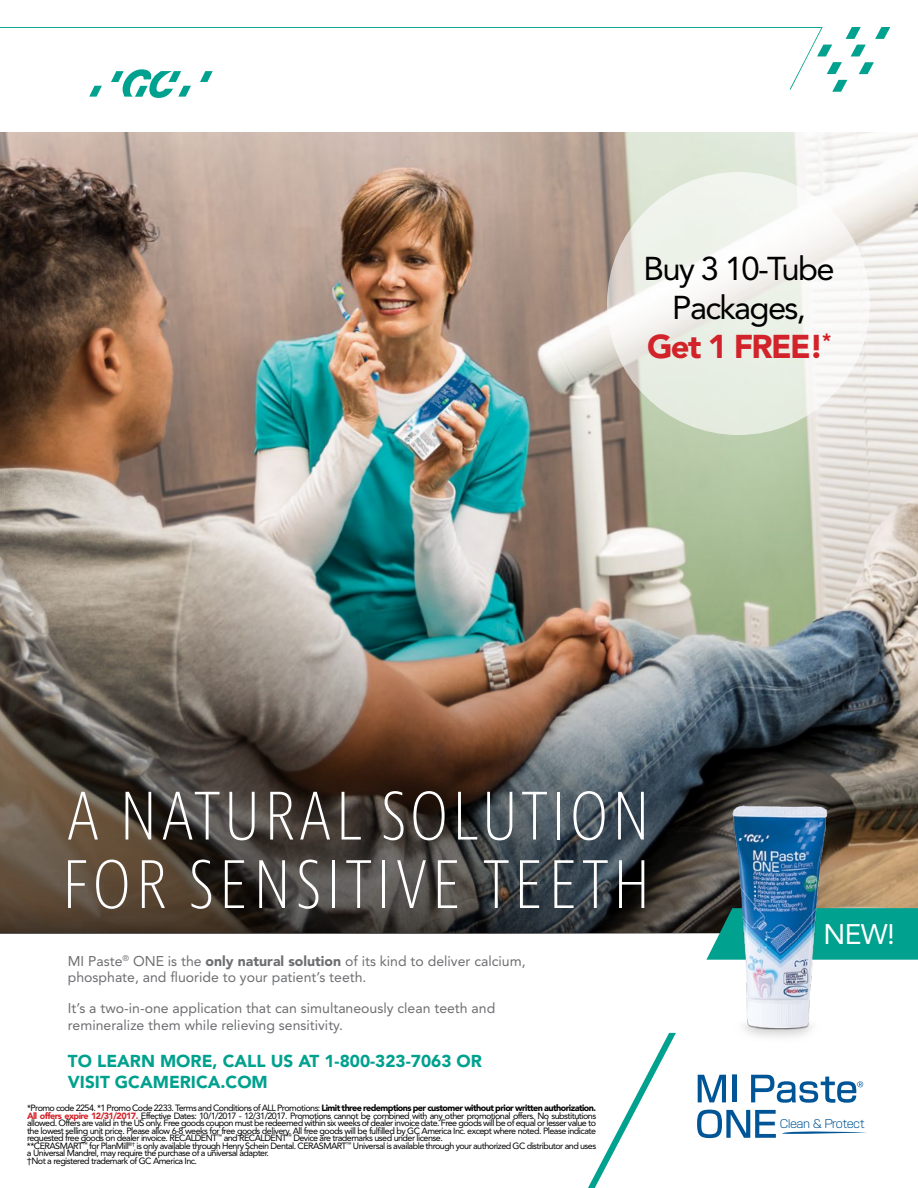
<style>
.page{position:relative;width:918px;height:1188px;background:#fff}
.page>*{position:absolute;margin:0;border:0;box-sizing:border-box;transform-origin:0 0}
.t1{font:200 70.5px/68.4px "Ingra Cd";letter-spacing:.04em;color:#fff}
.t2{font:32.85px/39.3px "Avenir LT";letter-spacing:-.05em;color:#000;text-align:center}
.t3{font:28.05px "Avenir LT";color:#fff}
.t4{font:900 17.1px/20.5px "Avenir LT";color:#00a18e}
.t5{font:14.1px/16.8px "Avenir LT";color:#6d6e71}
.t6{font:300 11.1px "Shin Go Pro";letter-spacing:-.05em;color:#005596}
.t7{font:9px/7.5px "Avenir LT";letter-spacing:-.06em;color:#000}
.s1{font-weight:900;color:#d2232a}
.s2{font-weight:900}
</style>
<div class="page">
<svg style="left:698px;top:1075px;width:28px;height:27px"></svg>
<hr style="left:732px;top:1075px;width:4px;height:27px;background:#005596">
<svg style="left:697px;top:1110px;width:170px;height:28px"></svg>
<svg style="left:751px;top:1075px;width:112px;height:28px"></svg>
<img style="left:0;top:133px;width:918px;height:478px">
<img style="left:0;top:611px;width:918px;height:323px">
<svg style="left:846px;top:27px;width:15px;height:12px"></svg>
<svg style="left:875px;top:27px;width:15px;height:12px"></svg>
<svg style="left:851px;top:45px;width:15px;height:11px"></svg>
<svg style="left:823px;top:45px;width:9px;height:11px"></svg>
<svg style="left:827px;top:62px;width:15px;height:12px"></svg>
<svg style="left:859px;top:62px;width:15px;height:12px"></svg>
<svg style="left:832px;top:80px;width:15px;height:12px"></svg>
<svg style="left:0;top:27px;width:823px;height:63px"></svg>
<svg style="left:200px;top:71px;width:13px;height:11px"></svg>
<svg style="left:111px;top:69px;width:80px;height:29px"></svg>
<svg style="left:89px;top:86px;width:13px;height:11px"></svg>
<svg style="left:706px;top:908px;width:212px;height:52px;background:#0e9c8b"></svg>
<img style="left:717px;top:792px;width:128px;height:245px">
<svg style="left:588px;top:1033px;width:88px;height:155px"></svg>
<svg style="left:607px;top:172px;width:263px;height:263px;fill:#eef2eb"></svg>
<h2 class="t2" style="left:644px;top:249px;width:193px">Buy 3 10-Tube<br>Packages,<br><span class="s1">Get 1 FREE!</span><sup>*</sup></h2>
<h1 class="t1" style="left:61px;top:785px;width:591px">A NATURAL SOLUTION<br>FOR SENSITIVE TEETH</h1>
<h3 class="t5" style="left:68px;top:952px;width:459px">MI Paste<sup>®</sup> ONE is the <span class="s2">only natural solution</span> of its kind to deliver calcium, phosphate, and fluoride to your patient’s teeth.</h3>
<h3 class="t5" style="left:68px;top:1000px;width:429px">It’s a two-in-one application that can simultaneously clean teeth and remineralize them while relieving sensitivity.</h3>
<h3 class="t4" style="left:68px;top:1051px;width:416px">TO LEARN MORE, CALL US AT 1-800-323-7063 OR<br>VISIT GCAMERICA.COM</h3>
<p class="t7" style="left:27px;top:1105px;width:571px">*Promo code 2254. *1 Promo Code 2233. Terms and Conditions of ALL Promotions: <span class="s2">Limit three redemptions per customer without prior written authorization.<br></span><span class="s1">All offers expire 12/31/2017.</span> Effective Dates: 10/1/2017 - 12/31/2017. Promotions cannot be combined with any other promotional offers. No substitutions allowed. Offers are valid in the US only. Free goods coupon must be redeemed within six weeks of dealer invoice date. Free goods will be of equal or lesser value to the lowest selling unit price. Please allow 6-8 weeks for free goods delivery. All free goods will be fulfilled by GC America Inc. except where noted. Please indicate requested free goods on dealer invoice. RECALDENT<sup>™</sup> and RECALDENT<sup>™</sup> Device are trademarks used under license.<br>**CERASMART<sup>™</sup> for PlanMill<sup>®†</sup> is only available through Henry Schein Dental. CERASMART<sup>™</sup> Universal is available through your authorized GC distributor and uses a Universal Mandrel, may require the purchase of a universal adapter.<br>†Not a registered trademark of GC America Inc.</p>
<h3 class="t3" style="left:824px;top:918px;width:73px">NEW!</h3>
<p class="t6" style="left:780px;top:1115px;width:86px">Clean &amp; Protect</p>
</div>
